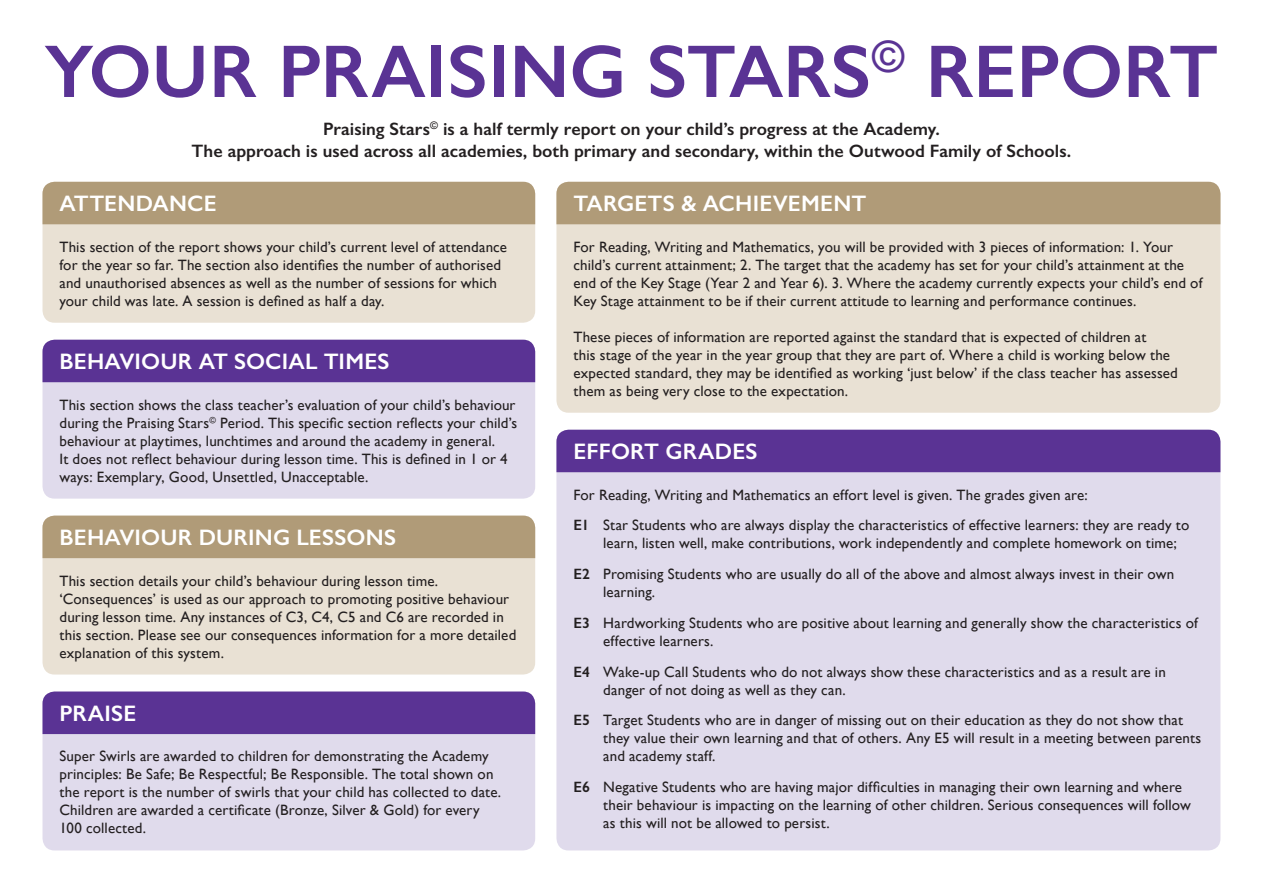
<style>
.page{position:relative;width:1263px;height:893px;background:#fff}
.page>*{position:absolute;margin:0;border:0;box-sizing:border-box;transform-origin:0 0}
.t1{font:600 75px "Gill Sans";letter-spacing:-.005em;color:#5a3394}
.t2{font:600 22.5px "Gill Sans";letter-spacing:.005em;color:#fff}
.t3{font:600 18px/21.6px "Gill Sans";color:#231f20;text-align:center}
.t4{font:15px/18px "Gill Sans";letter-spacing:.01em;color:#231f20}
.s1{font-weight:600}
</style>
<div class="page">
<div style="left:43px;top:182px;width:492px;height:141px;background:#e9e1d4;border-radius:12px"></div>
<div style="left:556px;top:182px;width:664px;height:231px;background:#e9e1d4;border-radius:12px"></div>
<div style="left:556px;top:430px;width:664px;height:420px;background:#e0dbec;border-radius:12px"></div>
<div style="left:43px;top:516px;width:492px;height:158px;background:#e9e1d4;border-radius:12px"></div>
<div style="left:43px;top:340px;width:492px;height:159px;background:#e0dbec;border-radius:12px"></div>
<div style="left:43px;top:691px;width:492px;height:159px;background:#e0dbec;border-radius:12px"></div>
<div style="left:43px;top:182px;width:492px;height:42px;background:#b09b78"></div>
<div style="left:556px;top:182px;width:664px;height:42px;background:#b09b78"></div>
<div style="left:556px;top:430px;width:664px;height:42px;background:#5a3394"></div>
<div style="left:43px;top:516px;width:492px;height:42px;background:#b09b78"></div>
<div style="left:43px;top:340px;width:492px;height:42px;background:#5a3394"></div>
<div style="left:43px;top:691px;width:492px;height:43px;background:#5a3394"></div>
<h1 class="t1" style="left:44px;top:26px;width:1176px">YOUR PRAISING STARS<sup>©</sup> REPORT</h1>
<p class="t3" style="left:192px;top:118px;width:881px">Praising Stars<sup>©</sup> is a half termly report on your child’s progress at the Academy.<br>The approach is used across all academies, both primary and secondary, within the Outwood Family of Schools.</p>
<h2 class="t2" style="left:60px;top:190px;width:159px">ATTENDANCE</h2>
<h2 class="t2" style="left:573px;top:190px;width:294px">TARGETS &amp; ACHIEVEMENT</h2>
<p class="t4" style="left:60px;top:237px;width:449px">This section of the report shows your child’s current level of attendance for the year so far. The section also identifies the number of authorised and unauthorised absences as well as the number of sessions for which your child was late. A session is defined as half a day.</p>
<h2 class="t2" style="left:60px;top:348px;width:332px">BEHAVIOUR AT SOCIAL TIMES</h2>
<p class="t4" style="left:60px;top:395px;width:459px">This section shows the class teacher’s evaluation of your child’s behaviour during the Praising Stars<sup>©</sup> Period. This specific section reflects your child’s behaviour at playtimes, lunchtimes and around the academy in general.<br>It does not reflect behaviour during lesson time. This is defined in 1 or 4 ways: Exemplary, Good, Unsettled, Unacceptable.</p>
<h2 class="t2" style="left:60px;top:524px;width:338px">BEHAVIOUR DURING LESSONS</h2>
<p class="t4" style="left:60px;top:571px;width:458px">This section details your child’s behaviour during lesson time. ‘Consequences’ is used as our approach to promoting positive behaviour during lesson time. Any instances of C3, C4, C5 and C6 are recorded in this section. Please see our consequences information for a more detailed explanation of this system.</p>
<h2 class="t2" style="left:60px;top:700px;width:78px">PRAISE</h2>
<p class="t4" style="left:60px;top:747px;width:443px">Super Swirls are awarded to children for demonstrating the Academy principles: Be Safe; Be Respectful; Be Responsible. The total shown on the report is the number of swirls that your child has collected to date.<br>Children are awarded a certificate (Bronze, Silver &amp; Gold) for every 100 collected.</p>
<p class="t4" style="left:573px;top:237px;width:630px">For Reading, Writing and Mathematics, you will be provided with 3 pieces of information: 1. Your child’s current attainment; 2. The target that the academy has set for your child’s attainment at the end of the Key Stage (Year 2 and Year 6). 3. Where the academy currently expects your child’s end of Key Stage attainment to be if their current attitude to learning and performance continues.</p>
<p class="t4" style="left:573px;top:327px;width:606px">These pieces of information are reported against the standard that is expected of children at<br>this stage of the year in the year group that they are part of. Where a child is working below the expected standard, they may be identified as working ‘just below’ if the class teacher has assessed them as being very close to the expectation.</p>
<h2 class="t2" style="left:573px;top:438px;width:186px">EFFORT GRADES</h2>
<p class="t4" style="left:573px;top:479px;width:617px;line-height:30.8px">For Reading, Writing and Mathematics an effort level is given. The grades given are:<br><span class="s1">E1</span> Star Students who are always display the characteristics of effective learners: they are ready to</p>
<p class="t4" style="left:573px;top:528px;width:605px;line-height:30.8px;text-align:right">learn, listen well, make contributions, work independently and complete homework on time;<br><span class="s1">E2</span> Promising Students who are usually do all of the above and almost always invest in their own</p>
<p class="t4" style="left:573px;top:576px;width:626px;line-height:30.8px;text-indent:30px">learning.<br><span class="s1">E3</span> Hardworking Students who are positive about learning and generally show the characteristics of</p>
<p class="t4" style="left:573px;top:625px;width:594px;line-height:30.8px;text-indent:30px">effective learners.<br><span class="s1">E4</span> Wake-up Call Students who do not always show these characteristics and as a result are in</p>
<p class="t4" style="left:573px;top:674px;width:611px;line-height:30.8px;text-indent:30px">danger of not doing as well as they can.<br><span class="s1">E5</span> Target Students who are in danger of missing out on their education as they do not show that</p>
<p class="t4" style="left:603px;top:729px;width:600px">they value their own learning and that of others. Any E5 will result in a meeting between parents and academy staff.</p>
<p class="t4" style="left:603px;top:778px;width:589px;text-indent:-30px"><span class="s1">E6</span> Negative Students who are having major difficulties in managing their own learning and where their behaviour is impacting on the learning of other children. Serious consequences will follow as this will not be allowed to persist.</p>
</div>
